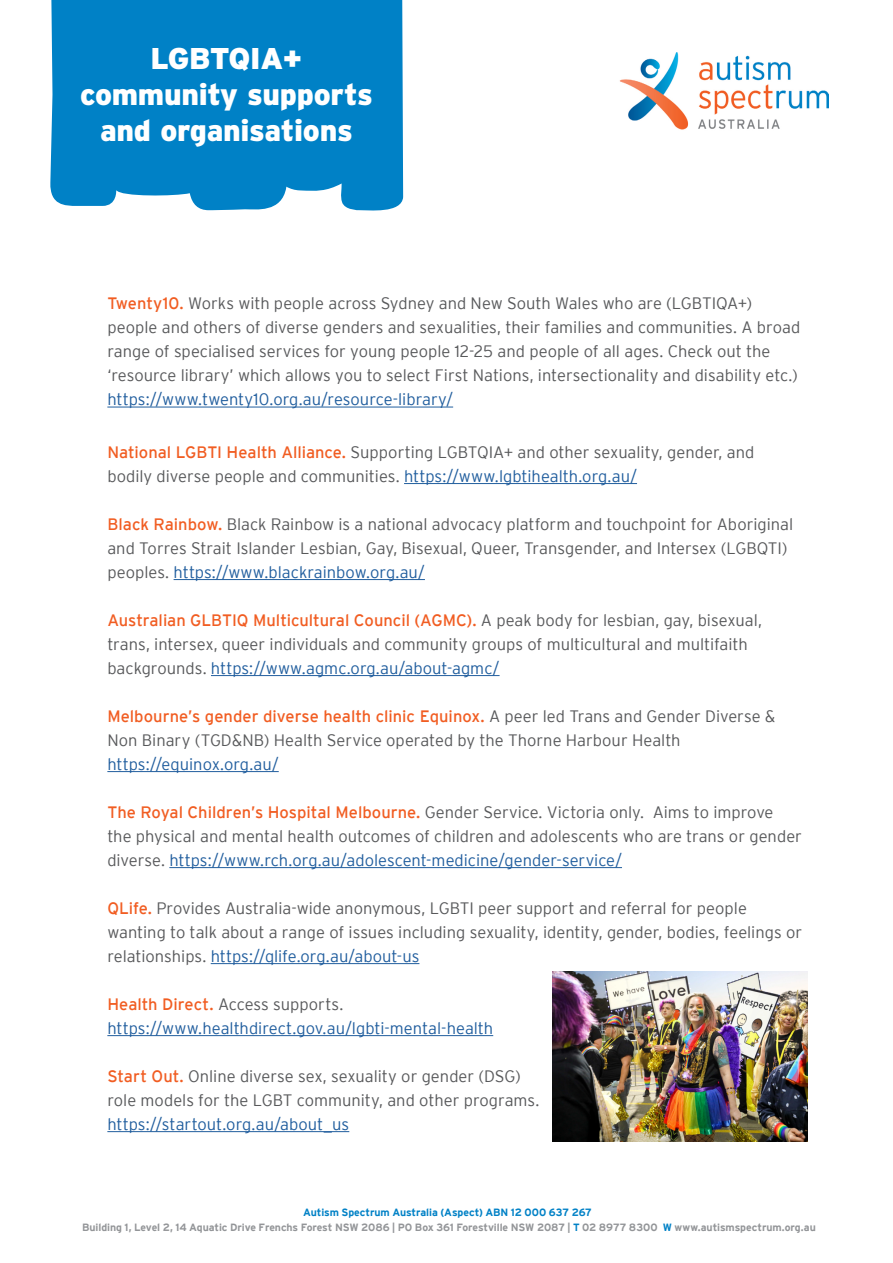
<style>
.page{position:relative;width:893px;height:1263px;background:#fff}
.page>*{position:absolute;margin:0;border:0;box-sizing:border-box;transform-origin:0 0}
.t1{font:900 30px/36px "Interstate";letter-spacing:-.01em;color:#fff;text-align:center}
.t2{font:300 16.5px/24px "Interstate";color:#58595b}
.t3{font:300 16.5px/24px "Interstate";color:#215e9e}
.t4{font:700 10.5px/15px "Interstate";letter-spacing:-.01em;color:#939598;text-align:center}
.s1{font-weight:400;color:#f15d22}
.s2{color:#215e9e}
.s3{color:#58595b}
.s4{color:#0081c6}
</style>
<div class="page">
<div style="left:50px;top:0;width:354px;height:211px;background:#0081c6"></div>
<img style="left:619px;top:53px;width:209px;height:77px">
<hr style="left:107px;top:407px;width:346px;height:1px;background:#215e9e">
<hr style="left:404px;top:483px;width:233px;height:1px;background:#215e9e">
<hr style="left:174px;top:579px;width:251px;height:1px;background:#215e9e">
<hr style="left:211px;top:675px;width:289px;height:1px;background:#215e9e">
<hr style="left:107px;top:771px;width:172px;height:1px;background:#215e9e">
<hr style="left:169px;top:867px;width:453px;height:1px;background:#215e9e">
<hr style="left:211px;top:963px;width:208px;height:1px;background:#215e9e">
<hr style="left:107px;top:1035px;width:386px;height:1px;background:#215e9e">
<hr style="left:107px;top:1131px;width:242px;height:1px;background:#215e9e">
<img style="left:553px;top:972px;width:255px;height:170px">
<h1 class="t1" style="left:80px;top:40px;width:294px">LGBTQIA+ community supports and organisations</h1>
<p class="t2" style="left:107px;top:291px;width:694px"><span class="s1">Twenty10.</span> Works with people across Sydney and New South Wales who are (LGBTIQA+) people and others of diverse genders and sexualities, their families and communities. A broad range of specialised services for young people 12-25 and people of all ages. Check out the ‘resource library’ which allows you to select First Nations, intersectionality and disability etc.)</p>
<p class="t3" style="left:107px;top:387px;width:347px">https://www.twenty10.org.au/resource-library/</p>
<p class="t2" style="left:107px;top:440px;width:649px"><span class="s1">National LGBTI Health Alliance.</span> Supporting LGBTQIA+ and other sexuality, gender, and bodily diverse people and communities. <span class="s2">https://www.lgbtihealth.org.au/</span></p>
<p class="t2" style="left:107px;top:512px;width:687px"><span class="s1">Black Rainbow.</span> Black Rainbow is a national advocacy platform and touchpoint for Aboriginal and Torres Strait Islander Lesbian, Gay, Bisexual, Queer, Transgender, and Intersex (LGBQTI) peoples. <span class="s2">https://www.blackrainbow.org.au/</span></p>
<p class="t2" style="left:107px;top:608px;width:656px"><span class="s1">Australian GLBTIQ Multicultural Council (AGMC).</span> A peak body for lesbian, gay, bisexual, trans, intersex, queer individuals and community groups of multicultural and multifaith backgrounds. <span class="s2">https://www.agmc.org.au/about-agmc/</span></p>
<p class="t2" style="left:107px;top:704px;width:670px"><span class="s1">Melbourne’s gender diverse health clinic Equinox.</span> A peer led Trans and Gender Diverse &amp;<br>Non Binary (TGD&amp;NB) Health Service operated by the Thorne Harbour Health</p>
<p class="t3" style="left:107px;top:752px;width:173px">https://equinox.org.au/</p>
<p class="t2" style="left:107px;top:800px;width:696px"><span class="s1">The Royal Children’s Hospital Melbourne.</span> Gender Service. Victoria only. Aims to improve<br>the physical and mental health outcomes of children and adolescents who are trans or gender diverse. <span class="s2">https://www.rch.org.au/adolescent-medicine/gender-service/</span></p>
<p class="t2" style="left:107px;top:896px;width:696px"><span class="s1">QLife.</span> Provides Australia-wide anonymous, LGBTI peer support and referral for people wanting to talk about a range of issues including sexuality, identity, gender, bodies, feelings or relationships. <span class="s2">https://qlife.org.au/about-us</span></p>
<p class="t3" style="left:107px;top:992px;width:387px"><span class="s1">Health Direct.</span> <span class="s3">Access supports. </span>https://www.healthdirect.gov.au/lgbti-mental-health</p>
<p class="t2" style="left:107px;top:1064px;width:434px"><span class="s1">Start Out.</span> Online diverse sex, sexuality or gender (DSG) role models for the LGBT community, and other programs.</p>
<p class="t3" style="left:107px;top:1112px;width:243px">https://startout.org.au/about_us</p>
<p class="t4" style="left:82px;top:1204px;width:735px"><span class="s4">Autism Spectrum Australia (Aspect) ABN 12 000 637 267<br></span>Building 1, Level 2, 14 Aquatic Drive Frenchs Forest NSW 2086 | PO Box 361 Forestville NSW 2087 | <span class="s4">T</span> 02 8977 8300 <span class="s4">W</span> www.autismspectrum.org.au</p>
</div>
